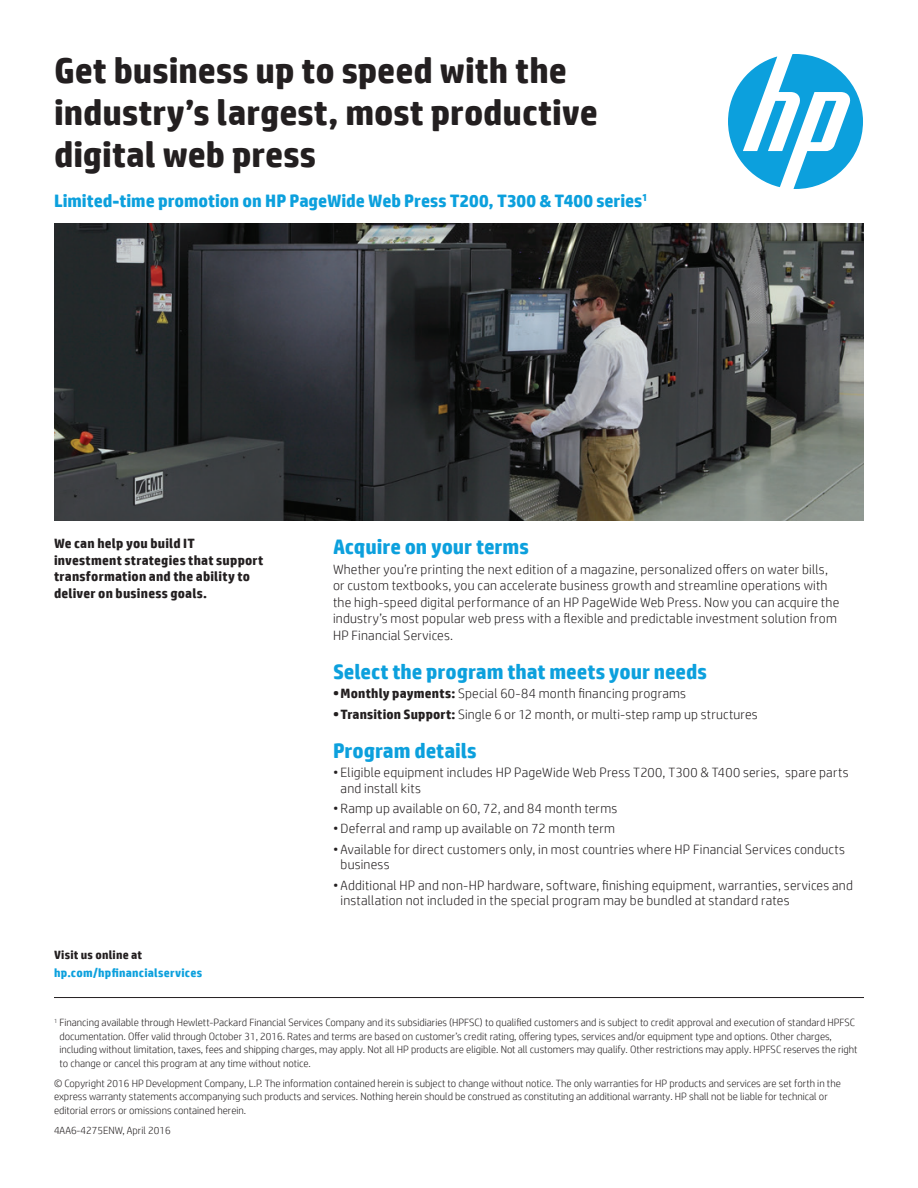
<style>
.page{position:relative;width:918px;height:1188px;background:#fff}
.page>*{position:absolute;margin:0;border:0;box-sizing:border-box;transform-origin:0 0}
.t1{font:700 36px/42px "HP Simplified";color:#231f20}
.t2{font:700 21px "HP Simplified";letter-spacing:-.005em;color:#0ca0dd}
.t3{font:700 18px "HP Simplified";color:#0ca0dd}
.t4{font:300 13.5px/16.5px "HP Simplified";letter-spacing:.015em;color:#231f20}
.t5{font:700 13.5px/16.5px "HP Simplified";letter-spacing:.015em;color:#231f20}
.t6{font:700 12px "HP Simplified";letter-spacing:.02em;color:#0ca0dd}
.t7{font:700 12px "HP Simplified";letter-spacing:.02em;color:#231f20}
.t8{font:300 10.5px/13.5px "HP Simplified";color:#231f20}
.s1{font-weight:700}
</style>
<div class="page">
<svg style="left:728px;top:54px;width:135px;height:135px"></svg>
<img style="left:54px;top:223px;width:810px;height:297px">
<hr style="left:54px;top:997px;width:810px;height:1px;background:#231f20">
<h1 class="t1" style="left:54px;top:49px;width:545px">Get business up to speed with the industry’s largest, most productive digital web press</h1>
<h3 class="t3" style="left:54px;top:190px;width:595px">Limited-time promotion on HP PageWide Web Press T200, T300 &amp; T400 series<sup>1</sup></h3>
<p class="t5" style="left:54px;top:535px;width:211px">We can help you build IT investment strategies that support transformation and the ability to deliver on business goals.</p>
<p class="t7" style="left:54px;top:947px;width:90px">Visit us online at</p>
<p class="t6" style="left:54px;top:965px;width:150px">hp.com/hpfinancialservices</p>
<h2 class="t2" style="left:333px;top:535px;width:197px">Acquire on your terms</h2>
<p class="t4" style="left:333px;top:561px;width:508px">Whether you’re printing the next edition of a magazine, personalized offers on water bills, or custom textbooks, you can accelerate business growth and streamline operations with the high‑speed digital performance of an HP PageWide Web Press. Now you can acquire the industry’s most popular web press with a flexible and predictable investment solution from HP Financial Services.</p>
<h2 class="t2" style="left:333px;top:659px;width:375px">Select the program that meets your needs</h2>
<p class="t4" style="left:333px;top:685px;width:355px"><span class="s1">• Monthly payments:</span> Special 60-84 month financing programs</p>
<p class="t4" style="left:333px;top:706px;width:426px"><span class="s1">• Transition Support:</span> Single 6 or 12 month, or multi-step ramp up structures</p>
<h2 class="t2" style="left:333px;top:739px;width:145px">Program details</h2>
<p class="t4" style="left:341px;top:764px;width:510px;line-height:15.8px;text-indent:-8px">• Eligible equipment includes HP PageWide Web Press T200, T300 &amp; T400 series, spare parts and install kits</p>
<p class="t4" style="left:333px;top:800px;width:286px">• Ramp up available on 60, 72, and 84 month terms</p>
<p class="t4" style="left:333px;top:820px;width:284px">• Deferral and ramp up available on 72 month term</p>
<p class="t4" style="left:341px;top:841px;width:506px;line-height:15.8px;text-indent:-8px">• Available for direct customers only, in most countries where HP Financial Services conducts business</p>
<p class="t4" style="left:341px;top:877px;width:514px;line-height:15.8px;text-indent:-8px">• Additional HP and non-HP hardware, software, finishing equipment, warranties, services and installation not included in the special program may be bundled at standard rates</p>
<p class="t8" style="left:59px;top:1015px;width:800px;text-indent:-5px"><sup>1</sup> Financing available through Hewlett-Packard Financial Services Company and its subsidiaries (HPFSC) to qualified customers and is subject to credit approval and execution of standard HPFSC documentation. Offer valid through October 31, 2016. Rates and terms are based on customer’s credit rating, offering types, services and/or equipment type and options. Other charges, including without limitation, taxes, fees and shipping charges, may apply. Not all HP products are eligible. Not all customers may qualify. Other restrictions may apply. HPFSC reserves the right to change or cancel this program at any time without notice.</p>
<p class="t8" style="left:54px;top:1076px;width:788px">© Copyright 2016 HP Development Company, L.P. The information contained herein is subject to change without notice. The only warranties for HP products and services are set forth in the express warranty statements accompanying such products and services. Nothing herein should be construed as constituting an additional warranty. HP shall not be liable for technical or editorial errors or omissions contained herein.</p>
<p class="t8" style="left:54px;top:1123px;width:118px">4AA6-4275ENW, April 2016</p>
</div>
